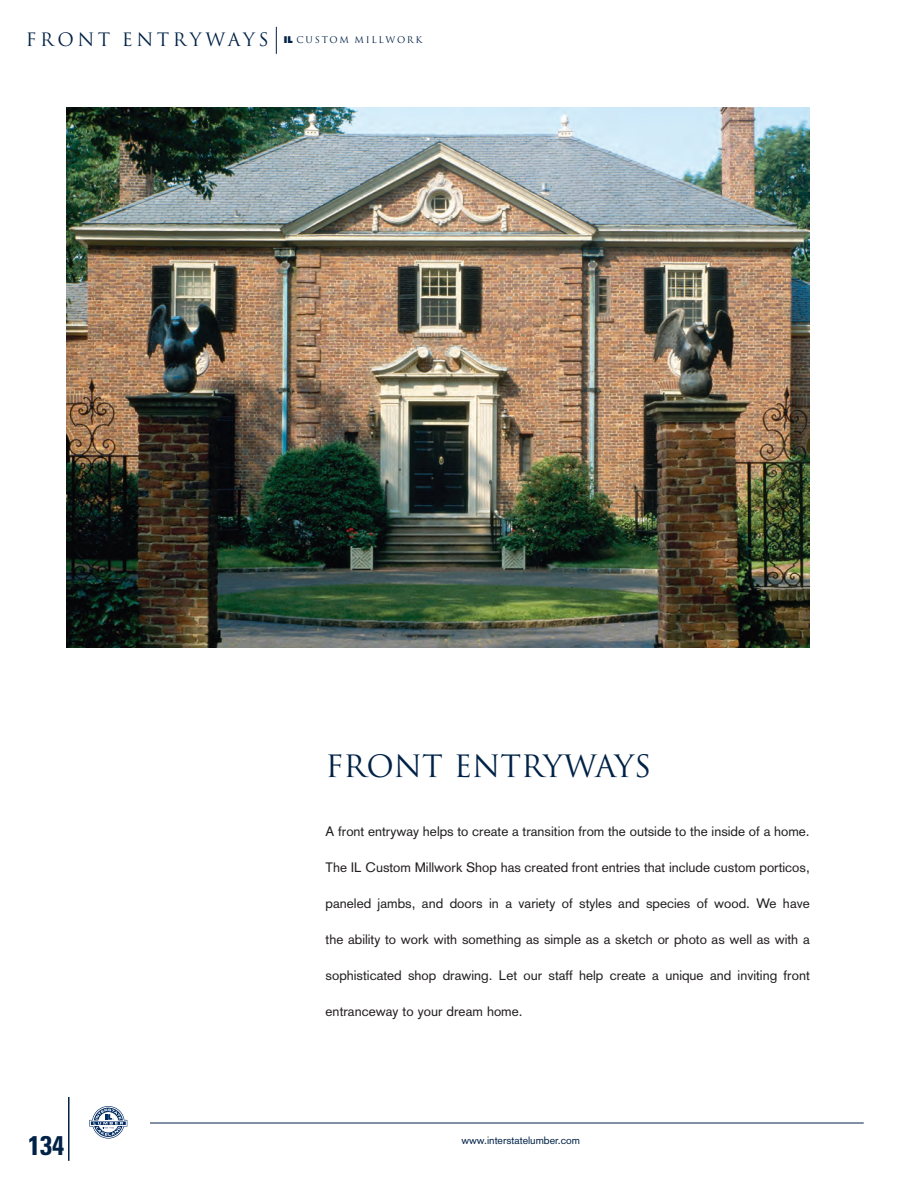
<style>
.page{position:relative;width:916px;height:1189px;background:#fff}
.page>*{position:absolute;margin:0;border:0;box-sizing:border-box;transform-origin:0 0}
.t1{font:30px "Trajan";color:#002246}
.t2{font:700 condensed 27px "Univers";color:#002246}
.t3{font:18px "Trajan";letter-spacing:.195em;color:#002246}
.t4{font:13.5px "Akzidenz Grotesk";color:#231f20}
.t5{font:10.5px "Akzidenz Grotesk";color:#002246}
</style>
<div class="page">
<hr style="left:147px;top:1123px;width:716px;height:1px;background:#002246">
<div style="left:68px;top:1097px;width:81px;height:64px;background:#fff"></div>
<div style="left:92px;top:1106px;width:32px;height:33px;border:2px solid #002c62;border-radius:50%"></div>
<div style="left:93px;top:1107px;width:30px;height:30px;background:#bfcad7;border-radius:50%"></div>
<div style="left:93px;top:1107px;width:31px;height:31px;border:1px solid #fff;border-radius:50%"></div>
<hr style="left:90px;top:1121px;width:36px;height:4px;background:#002c62">
<div style="left:90px;top:1121px;width:37px;height:5px;border:1px solid #fff"></div>
<svg style="left:93px;top:1109px;width:30px;height:27px"></svg>
<hr style="left:68px;top:1097px;width:1px;height:64px;background:#002246">
<svg style="left:276px;top:27px;width:1px;height:27px"></svg>
<img style="left:66px;top:108px;width:743px;height:540px">
<h3 class="t3" style="left:26px;top:29px;width:397px">FRONT ENTRYWAYS <sup>IL</sup> <sup>CUSTOM</sup> <sup>MILLWORK</sup></h3>
<h1 class="t1" style="left:325px;top:749px;width:327px">FRONT ENTRYWAYS</h1>
<h2 class="t2" style="left:28px;top:1135px;width:37px">134</h2>
<p class="t4" style="left:325px;top:827px;width:485px">A front entryway helps to create a transition from the outside to the inside of a home.</p>
<p class="t4" style="left:325px;top:863px;width:485px">The IL Custom Millwork Shop has created front entries that include custom porticos,</p>
<p class="t4" style="left:325px;top:899px;width:485px">paneled jambs, and doors in a variety of styles and species of wood. We have</p>
<p class="t4" style="left:325px;top:935px;width:485px">the ability to work with something as simple as a sketch or photo as well as with a</p>
<p class="t4" style="left:325px;top:971px;width:485px">sophisticated shop drawing. Let our staff help create a unique and inviting front</p>
<p class="t4" style="left:325px;top:1007px;width:198px">entranceway to your dream home.</p>
<p class="t5" style="left:461px;top:1137px;width:120px">www.interstatelumber.com</p>
</div>
